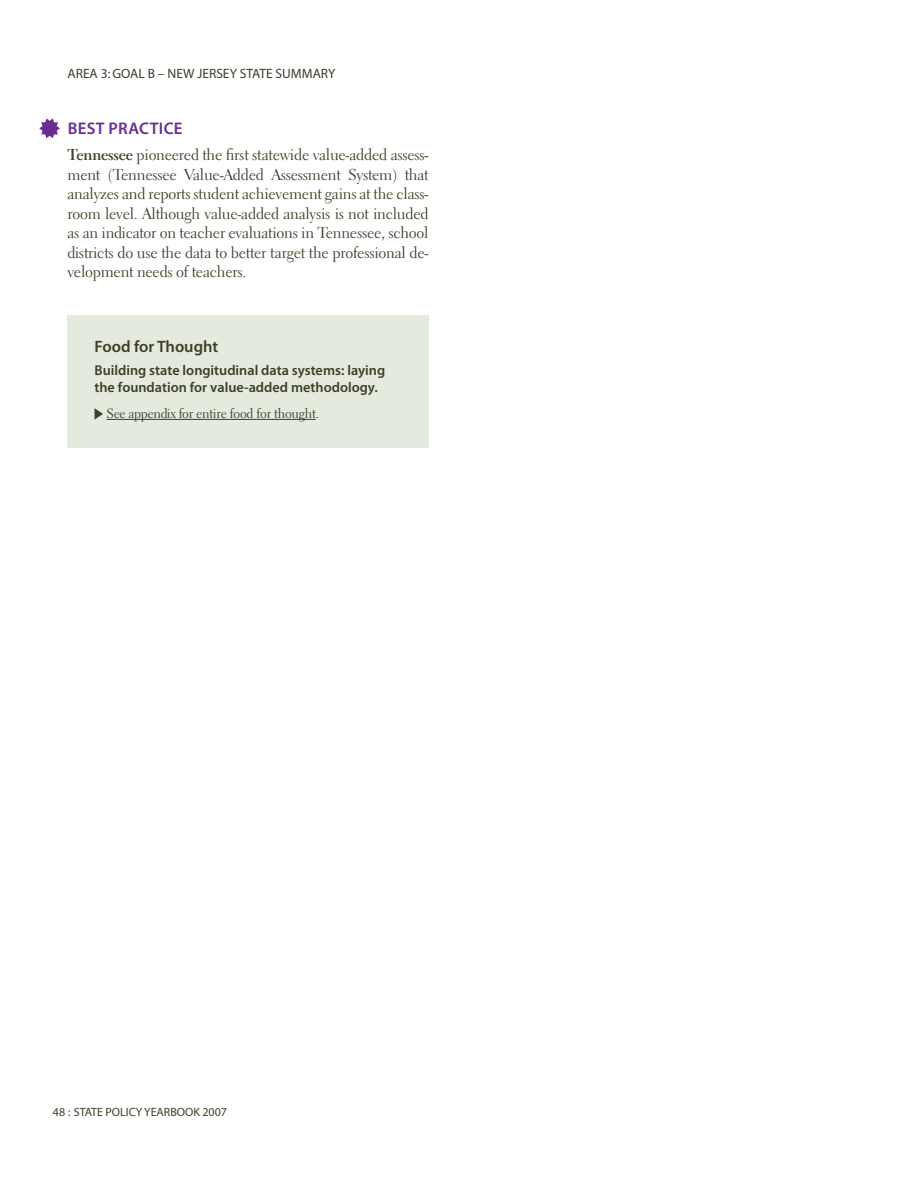
<style>
.page{position:relative;width:918px;height:1188px;background:#fff}
.page>*{position:absolute;margin:0;border:0;box-sizing:border-box;transform-origin:0 0}
.t1{font:600 16.8px "Myriad Pro";letter-spacing:.02em;color:#6a2c91}
.t2{font:600 16.5px "Myriad Pro";letter-spacing:-.01em;color:#3f3e29}
.t3{font:15.75px/19.5px "Electra LH";letter-spacing:-.015em;color:#3f3e29;text-align:justify}
.t4{font:600 14.25px/16.5px "Myriad Pro";color:#3f3e29}
.t5{font:13.5px "Electra LH";letter-spacing:-.015em;color:#3f3e29}
.t6{font:13.5px "Myriad";color:#3f3e29}
.t7{font:12px "Myriad";color:#3f3e29}
.s1{font-weight:700}
</style>
<div class="page">
<svg style="left:39px;top:118px;width:21px;height:20px"></svg>
<div style="left:68px;top:315px;width:361px;height:133px;background:#e4eadd"></div>
<hr style="left:106px;top:419px;width:210px;height:1px;background:#3f3e29">
<svg style="left:94px;top:408px;width:9px;height:12px"></svg>
<p class="t6" style="left:67px;top:66px;width:9px">AREA</p>
<p class="t6" style="left:101px;top:66px;width:236px">3: GOAL B – NEW JERSEY STATE SUMMARY</p>
<p class="t1" style="left:68px;top:118px;width:116px">Best Practice</p>
<p class="t3" style="left:68px;top:145px;width:363px"><span class="s1">Tennessee</span> pioneered the first statewide value-added assess&shy;ment (Tennessee Value-Added Assessment System) that analyzes and reports student achievement gains at the class&shy;room level. Although value-added analysis is not included as an indicator on teacher evaluations in Tennessee, school districts do use the data to better target the professional de&shy;velopment needs of teachers.</p>
<p class="t2" style="left:94px;top:336px;width:125px">Food for Thought</p>
<p class="t4" style="left:94px;top:362px;width:292px">Building state longitudinal data systems: laying the foundation for value-added methodology.</p>
<p class="t5" style="left:106px;top:405px;width:214px">See appendix for entire food for thought.</p>
<p class="t7" style="left:53px;top:1106px;width:176px">48 : STATE POLICY YEARBOOK 2007</p>
</div>
